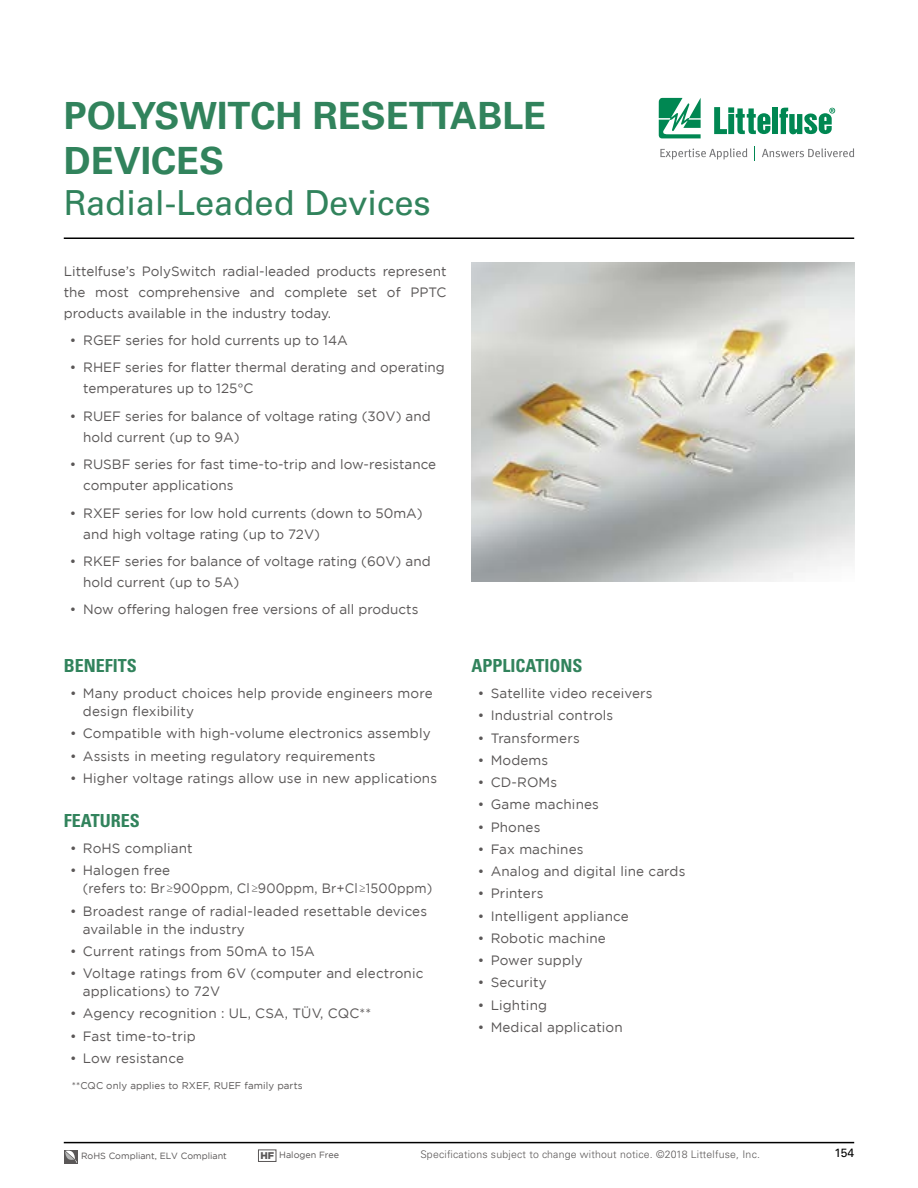
<style>
.page{position:relative;width:918px;height:1188px;background:#fff}
.page>*{position:absolute;margin:0;border:0;box-sizing:border-box;transform-origin:0 0}
.t1{font:700 37.5px/45px "Univers LT Std";color:#31835c}
.t2{font:34.5px "Univers LT Std";color:#31835c}
.t3{font:700 condensed 18px "Univers LT Std";color:#31835c}
.t4{font:13.5px/21px "Gotham";letter-spacing:.01em;color:#5a5757}
.t5{font:12px "Univers LT Std";color:#000}
.t6{font:300 10.5px "Univers LT Std";letter-spacing:.02em;color:#5a5757}
.t7{font:9.75px "Gotham";letter-spacing:.01em;color:#5a5757}
.t8{font:9px "Gotham";color:#5a5757}
.s1{font-family:"Helvetica";font-weight:300;font-style:italic;font-size:12px}
.s2{font-weight:900;font-size:9.75px}
</style>
<div class="page">
<img style="left:472px;top:262px;width:382px;height:319px">
<svg style="left:659px;top:98px;width:42px;height:40px"></svg>
<div style="left:772px;top:108px;width:6px;height:26px;background:#008752"></div>
<svg style="left:779px;top:108px;width:56px;height:26px"></svg>
<svg style="left:714px;top:107px;width:56px;height:27px"></svg>
<svg style="left:660px;top:148px;width:87px;height:12px"></svg>
<svg style="left:762px;top:148px;width:92px;height:9px"></svg>
<hr style="left:64px;top:238px;width:790px;height:1px;background:#000">
<hr style="left:64px;top:1142px;width:790px;height:1px;background:#000">
<svg style="left:64px;top:1150px;width:14px;height:14px"></svg>
<div style="left:64px;top:1150px;width:13px;height:13px;background:#5a5757"></div>
<svg style="left:65px;top:1150px;width:12px;height:13px"></svg>
<div style="left:258px;top:1150px;width:18px;height:12px;border:1px solid #5a5757"></div>
<h1 class="t1" style="left:64px;top:94px;width:484px">POLYSWITCH RESETTABLE<br>DEVICES</h1>
<h2 class="t2" style="left:64px;top:183px;width:369px">Radial-Leaded Devices</h2>
<p class="t4" style="left:64px;top:261px;width:384px;text-align:justify">Littelfuse’s PolySwitch radial-leaded products represent the most comprehensive and complete set of PPTC products available in the industry today.</p>
<p class="t4" style="left:70px;top:330px;width:280px">• RGEF series for hold currents up to 14A</p>
<p class="t4" style="left:83px;top:357px;width:363px;text-indent:-14px">• RHEF series for flatter thermal derating and operating temperatures up to 125°C</p>
<p class="t4" style="left:83px;top:405px;width:349px;text-indent:-14px">• RUEF series for balance of voltage rating (30V) and hold current (up to 9A)</p>
<p class="t4" style="left:83px;top:454px;width:355px;text-indent:-14px">• RUSBF series for fast time-to-trip and low-resistance computer applications</p>
<p class="t4" style="left:83px;top:502px;width:341px;text-indent:-14px">• RXEF series for low hold currents (down to 50mA) and high voltage rating (up to 72V)</p>
<p class="t4" style="left:83px;top:550px;width:349px;text-indent:-14px">• RKEF series for balance of voltage rating (60V) and hold current (up to 5A)</p>
<p class="t4" style="left:70px;top:599px;width:350px">• Now offering halogen free versions of all products</p>
<h3 class="t3" style="left:64px;top:654px;width:75px">BENEFITS</h3>
<p class="t4" style="left:83px;top:684px;width:351px;line-height:18px;text-indent:-13px">• Many product choices help provide engineers more design flexibility</p>
<p class="t4" style="left:70px;top:723px;width:362px">• Compatible with high-volume electronics assembly</p>
<p class="t4" style="left:70px;top:745px;width:307px">• Assists in meeting regulatory requirements</p>
<p class="t4" style="left:70px;top:767px;width:368px">• Higher voltage ratings allow use in new applications</p>
<h3 class="t3" style="left:64px;top:809px;width:77px">FEATURES</h3>
<p class="t4" style="left:70px;top:838px;width:124px">• RoHS compliant</p>
<p class="t4" style="left:83px;top:861px;width:351px;line-height:18px;text-indent:-13px">• Halogen free<br>(refers to: Br<span class="s1">≥</span>900ppm, Cl<span class="s1">≥</span>900ppm, Br+Cl<span class="s1">≥</span>1500ppm)</p>
<p class="t4" style="left:83px;top:902px;width:346px;line-height:18px;text-indent:-13px">• Broadest range of radial-leaded resettable devices available in the industry</p>
<p class="t4" style="left:70px;top:940px;width:246px">• Current ratings from 50mA to 15A</p>
<p class="t4" style="left:83px;top:964px;width:342px;line-height:18px;text-indent:-13px">• Voltage ratings from 6V (computer and electronic applications) to 72V</p>
<p class="t4" style="left:70px;top:1003px;width:303px">• Agency recognition : UL, CSA, TÜV, CQC**</p>
<p class="t4" style="left:70px;top:1025px;width:127px">• Fast time-to-trip</p>
<p class="t4" style="left:70px;top:1047px;width:115px">• Low resistance</p>
<p class="t7" style="left:72px;top:1081px;width:232px">**CQC only applies to RXEF, RUEF family parts</p>
<h3 class="t3" style="left:472px;top:654px;width:112px">APPLICATIONS</h3>
<p class="t4" style="left:478px;top:683px;width:176px">• Satellite video receivers</p>
<p class="t4" style="left:478px;top:705px;width:137px">• Industrial controls</p>
<p class="t4" style="left:478px;top:727px;width:103px">• Transformers</p>
<p class="t4" style="left:478px;top:749px;width:72px">• Modems</p>
<p class="t4" style="left:478px;top:772px;width:81px">• CD-ROMs</p>
<p class="t4" style="left:478px;top:794px;width:123px">• Game machines</p>
<p class="t4" style="left:478px;top:816px;width:64px">• Phones</p>
<p class="t4" style="left:478px;top:838px;width:107px">• Fax machines</p>
<p class="t4" style="left:478px;top:861px;width:209px">• Analog and digital line cards</p>
<p class="t4" style="left:478px;top:883px;width:67px">• Printers</p>
<p class="t4" style="left:478px;top:905px;width:152px">• Intelligent appliance</p>
<p class="t4" style="left:478px;top:927px;width:129px">• Robotic machine</p>
<p class="t4" style="left:478px;top:950px;width:106px">• Power supply</p>
<p class="t4" style="left:478px;top:972px;width:70px">• Security</p>
<p class="t4" style="left:478px;top:994px;width:71px">• Lighting</p>
<p class="t4" style="left:478px;top:1016px;width:146px">• Medical application</p>
<p class="t8" style="left:81px;top:1150px;width:147px">RoHS Compliant, ELV Compliant</p>
<p class="t8" style="left:260px;top:1150px;width:80px"><span class="s2">HF</span> Halogen Free</p>
<p class="t6" style="left:420px;top:1148px;width:341px">Specifications subject to change without notice. ©2018 Littelfuse, Inc.</p>
<p class="t5" style="left:834px;top:1146px;width:21px">154</p>
</div>
